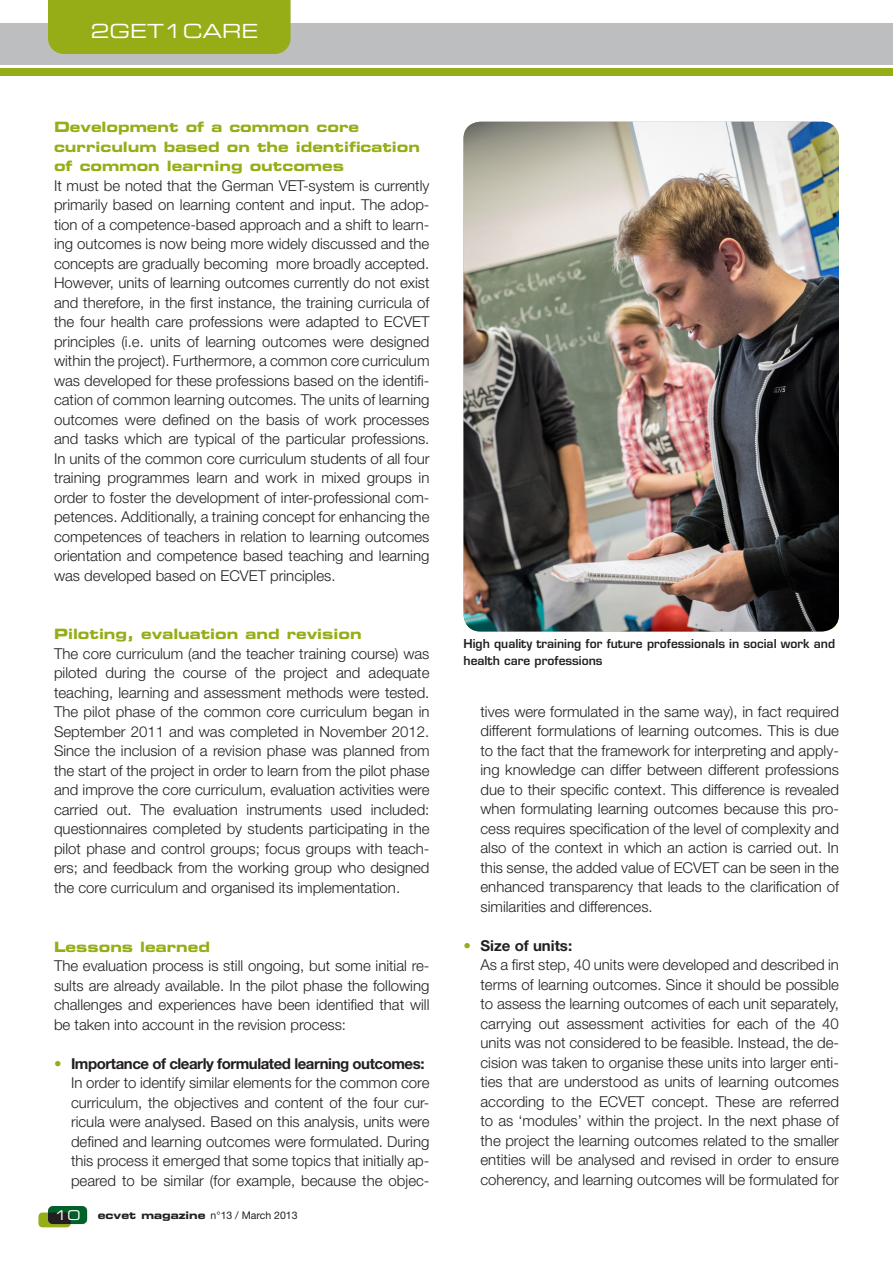
<style>
.page{position:relative;width:893px;height:1263px;background:#fff}
.page>*{position:absolute;margin:0;border:0;box-sizing:border-box;transform-origin:0 0}
.t1{font:19.5px "Eurostile LT Std Ex 2";color:#fff}
.Body_Text{font:300 15px/19.5px "Helvetica Neue LT Std";color:#231f20;text-align:justify}
.Body_indent_no_bulle{font:300 15px/19.5px "Helvetica Neue LT Std";color:#231f20;text-align:justify}
.t2{font:700 15px "Helvetica Neue LT Std";letter-spacing:-.03em;color:#231f20}
.t3{font:700 15px "Helvetica Neue LT Std";color:#231f20}
.Body_Heading{font:14.25px/19.5px "Eurostile LT Std Bold Ex 2";color:#96ad17}
.Page_Number{font:13.5px "Eurostile LT Std Ex 2";color:#fff}
.Source{font:600 12px/16.5px "Eurostile LT Std";color:#231f20}
.t4{font:10.5px "Helvetica Neue LT Std";color:#231f20}
.s1{color:#96ad17}
.s2{font-family:"Eurostile LT Std Bold Ex 2"}
</style>
<div class="page">
<div style="left:0;top:69px;width:893px;height:7px;background:#96ad17"></div>
<div style="left:0;top:23px;width:893px;height:41px;background:#bcbec0"></div>
<div style="left:48px;top:0;width:243px;height:54px;background:#96ad17"></div>
<div style="left:48px;top:1206px;width:39px;height:18px;background:#006129;border-radius:5px"></div>
<svg style="left:38px;top:1212px;width:33px;height:15px"></svg>
<img style="left:463px;top:122px;width:376px;height:509px">
<p class="t1" style="left:91px;top:18px;width:169px">2GET1CARE</p>
<p class="Body_Heading" style="left:54px;top:117px;width:368px">Development of a common core curriculum based on the identification of common learning outcomes</p>
<p class="Body_Text" style="left:54px;top:175px;width:377px">It must be noted that the German VET-system is currently primarily based on learning content and input. The adop&shy;tion of a competence-based approach and a shift to learn&shy;ing outcomes is now being more widely discussed and the concepts are gradually becoming more broadly accepted.<br>However, units of learning outcomes currently do not exist and therefore, in the first instance, the training curricula of the four health care professions were adapted to ECVET principles (i.e. units of learning outcomes were designed within the project). Furthermore, a common core curriculum was developed for these professions based on the identifi&shy;cation of common learning outcomes. The units of learning outcomes were defined on the basis of work processes and tasks which are typical of the particular professions.<br>In units of the common core curriculum students of all four training programmes learn and work in mixed groups in order to foster the development of inter-professional com&shy;petences. Additionally, a training concept for enhancing the competences of teachers in relation to learning outcomes orientation and competence based teaching and learning was developed based on ECVET principles.</p>
<p class="Body_Heading" style="left:54px;top:624px;width:309px">Piloting, evaluation and revision</p>
<p class="Body_Text" style="left:54px;top:643px;width:377px">The core curriculum (and the teacher training course) was piloted during the course of the project and adequate teaching, learning and assessment methods were tested.<br>The pilot phase of the common core curriculum began in September 2011 and was completed in November 2012.<br>Since the inclusion of a revision phase was planned from the start of the project in order to learn from the pilot phase and improve the core curriculum, evaluation activities were carried out. The evaluation instruments used included: questionnaires completed by students participating in the pilot phase and control groups; focus groups with teach&shy;ers; and feedback from the working group who designed the core curriculum and organised its implementation.</p>
<p class="Body_Heading" style="left:54px;top:936px;width:157px">Lessons learned</p>
<p class="Body_Text" style="left:54px;top:955px;width:377px">The evaluation process is still ongoing, but some initial re&shy;sults are already available. In the pilot phase the following challenges and experiences have been identified that will be taken into account in the revision process:</p>
<p class="t2" style="left:54px;top:1054px;width:372px"><span class="s1">•</span> Importance of clearly formulated learning outcomes:</p>
<p class="Body_indent_no_bulle" style="left:71px;top:1072px;width:360px">In order to identify similar elements for the common core curriculum, the objectives and content of the four cur&shy;ricula were analysed. Based on this analysis, units were defined and learning outcomes were formulated. During this process it emerged that some topics that initially ap&shy;peared to be similar (for example, because the objec-</p>
<p class="Page_Number" style="left:55px;top:1205px;width:28px">10</p>
<p class="t4" style="left:98px;top:1209px;width:201px"><span class="s2">ecvet magazine</span> n°13 / March 2013</p>
<p class="Source" style="left:463px;top:636px;width:373px">High quality training for future professionals in social work and health care professions</p>
<p class="Body_indent_no_bulle" style="left:480px;top:701px;width:360px">tives were formulated in the same way), in fact required different formulations of learning outcomes. This is due to the fact that the framework for interpreting and apply&shy;ing knowledge can differ between different professions due to their specific context. This difference is revealed when formulating learning outcomes because this pro&shy;cess requires specification of the level of complexity and also of the context in which an action is carried out. In this sense, the added value of ECVET can be seen in the enhanced transparency that leads to the clarification of similarities and differences.</p>
<p class="t3" style="left:463px;top:936px;width:110px"><span class="s1">•</span> Size of units:</p>
<p class="Body_indent_no_bulle" style="left:480px;top:955px;width:360px">As a first step, 40 units were developed and described in terms of learning outcomes. Since it should be possible to assess the learning outcomes of each unit separately, carrying out assessment activities for each of the 40 units was not considered to be feasible. Instead, the de&shy;cision was taken to organise these units into larger enti&shy;ties that are understood as units of learning outcomes according to the ECVET concept. These are referred to as ‘modules’ within the project. In the next phase of the project the learning outcomes related to the smaller entities will be analysed and revised in order to ensure coherency, and learning outcomes will be formulated for</p>
</div>
